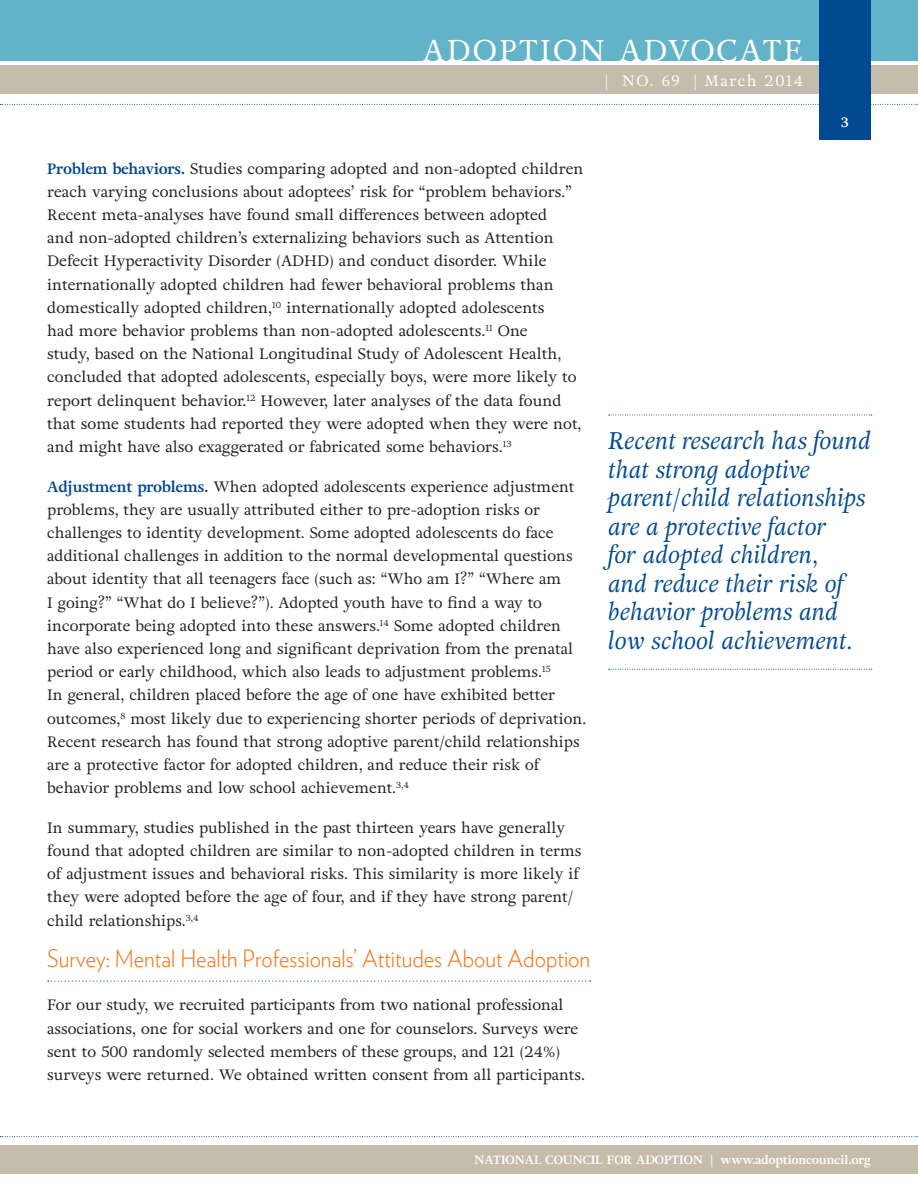
<style>
.page{position:relative;width:918px;height:1188px;background:#fff}
.page>*{position:absolute;margin:0;border:0;box-sizing:border-box;transform-origin:0 0}
.t1{font:30px "Adriane Text";letter-spacing:.07em;color:#fff}
.pull_quote{font:italic 24px/28.5px "Adriane Text";color:#014990}
.Subhead_-_ORANGE_wit{font:300 24px "Verlag";color:#f47b21;scale:.94 1}
.Body_Text{font:15px/23.1px "Adriane Text";color:#231f20}
.t2{font:15px "Adriane Text";letter-spacing:.1em;color:#fff}
.t3{font:700 13.5px "Adriane Text";color:#fff}
.t4{font:700 12px "Adriane Text";color:#fff}
.s1{font-weight:700;color:#014990}
</style>
<div class="page">
<div style="left:0;top:0;width:918px;height:61px;background:#63b4c9"></div>
<div style="left:0;top:66px;width:918px;height:28px;background:#c5bcab"></div>
<div style="left:0;top:1145px;width:918px;height:29px;background:#c5bcab"></div>
<svg style="left:0;top:104px;width:918px;height:1px"></svg>
<svg style="left:0;top:1136px;width:918px;height:1px"></svg>
<div style="left:819px;top:0;width:52px;height:140px;background:#014990"></div>
<svg style="left:48px;top:981px;width:543px;height:1px"></svg>
<svg style="left:609px;top:415px;width:263px;height:1px"></svg>
<svg style="left:609px;top:669px;width:263px;height:1px"></svg>
<h1 class="t1" style="left:423px;top:32px;width:382px">ADOPTION ADVOCATE</h1>
<p class="t2" style="left:605px;top:71px;width:199px">| NO. 69 | March 2014</p>
<p class="t3" style="left:841px;top:114px;width:9px">3</p>
<p class="Body_Text" style="left:47px;top:157px;width:538px"><span class="s1">Problem behaviors.</span> Studies comparing adopted and non-adopted children reach varying conclusions about adoptees’ risk for “problem behaviors.” Recent meta-analyses have found small differences between adopted<br>and non-adopted children’s externalizing behaviors such as Attention Defecit Hyperactivity Disorder (ADHD) and conduct disorder. While internationally adopted children had fewer behavioral problems than domestically adopted children,<sup>10</sup> internationally adopted adolescents<br>had more behavior problems than non-adopted adolescents.<sup>11</sup> One<br>study, based on the National Longitudinal Study of Adolescent Health, concluded that adopted adolescents, especially boys, were more likely to report delinquent behavior.<sup>12</sup> However, later analyses of the data found that some students had reported they were adopted when they were not, and might have also exaggerated or fabricated some behaviors.<sup>13</sup></p>
<p class="Body_Text" style="left:47px;top:475px;width:541px"><span class="s1">Adjustment problems.</span> When adopted adolescents experience adjustment problems, they are usually attributed either to pre-adoption risks or challenges to identity development. Some adopted adolescents do face additional challenges in addition to the normal developmental questions about identity that all teenagers face (such as: “Who am I?” “Where am<br>I going?” “What do I believe?”). Adopted youth have to find a way to incorporate being adopted into these answers.<sup>14</sup> Some adopted children have also experienced long and significant deprivation from the prenatal period or early childhood, which also leads to adjustment problems.<sup>15<br></sup>In general, children placed before the age of one have exhibited better outcomes,<sup>8</sup> most likely due to experiencing shorter periods of deprivation.<br>Recent research has found that strong adoptive parent/child relationships are a protective factor for adopted children, and reduce their risk of behavior problems and low school achievement.<sup>3,4</sup></p>
<p class="Body_Text" style="left:47px;top:816px;width:536px">In summary, studies published in the past thirteen years have generally found that adopted children are similar to non-adopted children in terms of adjustment issues and behavioral risks. This similarity is more likely if they were adopted before the age of four, and if they have strong parent/ child relationships.<sup>3,4</sup></p>
<p class="Subhead_-_ORANGE_wit" style="left:47px;top:941px;width:579px">Survey: Mental Health Professionals’ Attitudes About Adoption</p>
<p class="Body_Text" style="left:47px;top:994px;width:539px">For our study, we recruited participants from two national professional associations, one for social workers and one for counselors. Surveys were sent to 500 randomly selected members of these groups, and 121 (24%) surveys were returned. We obtained written consent from all participants.</p>
<p class="pull_quote" style="left:608px;top:428px;width:264px">Recent research has found that strong adoptive parent/child relationships are a protective factor<br>for adopted children,<br>and reduce their risk of behavior problems and low school achievement.</p>
<p class="t4" style="left:474px;top:1153px;width:398px">NATIONAL COUNCIL FOR ADOPTION | www.adoptioncouncil.org</p>
</div>
